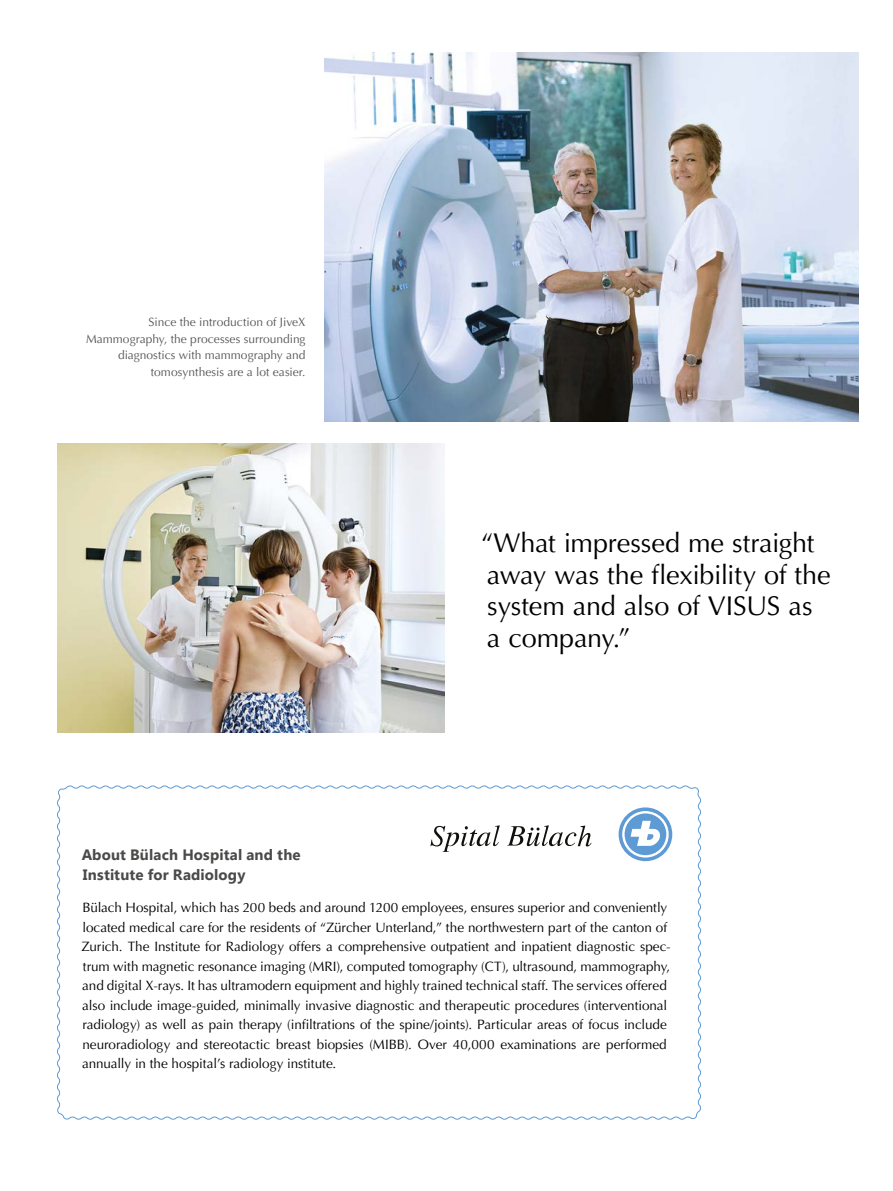
<style>
.page{position:relative;width:893px;height:1191px;background:#fff}
.page>*{position:absolute;margin:0;border:0;box-sizing:border-box;transform-origin:0 0}
.t1{font:27px/31.5px "Optima LT";letter-spacing:-.005em;color:#000}
.t2{font:700 15px/19.5px "Segoe UI";letter-spacing:.01em;color:#4a4a49}
.t3{font:13.5px/19.5px "Optima LT";letter-spacing:-.005em;color:#000}
.t4{font:12px/16.5px "Optima LT";color:#575756;text-align:right}
</style>
<div class="page">
<img style="left:325px;top:52px;width:534px;height:369px">
<img style="left:57px;top:444px;width:387px;height:288px">
<svg style="left:57px;top:785px;width:644px;height:335px"></svg>
<svg style="left:430px;top:825px;width:70px;height:27px"></svg>
<svg style="left:507px;top:825px;width:85px;height:21px"></svg>
<svg style="left:619px;top:807px;width:53px;height:54px"></svg>
<p class="t4" style="left:86px;top:314px;width:221px">Since the introduction of JiveX Mammography, the processes surrounding diagnostics with mammography and tomosynthesis are a lot easier.</p>
<h1 class="t1" style="left:481px;top:528px;width:351px">“What impressed me straight away was the flexibility of the system and also of VISUS as<br>a company.”</h1>
<p class="t2" style="left:82px;top:844px;width:221px">About Bülach Hospital and the<br>Institute for Radiology</p>
<p class="t3" style="left:81px;top:898px;width:591px">Bülach Hospital, which has 200 beds and around 1200 employees, ensures superior and conveniently located medical care for the residents of “Zürcher Unterland,” the northwestern part of the canton of Zurich. The Institute for Radiology offers a comprehensive outpatient and inpatient diagnostic spec&shy;trum with magnetic resonance imaging (MRI), computed tomography (CT), ultrasound, mammography, and digital X-rays. It has ultramodern equipment and highly trained technical staff. The services offered also include image-guided, minimally invasive diagnostic and therapeutic procedures (interventional radiology) as well as pain therapy (infiltrations of the spine/joints). Particular areas of focus include neuroradiology and stereotactic breast biopsies (MIBB). Over 40,000 examinations are performed annually in the hospital’s radiology institute.</p>
</div>
